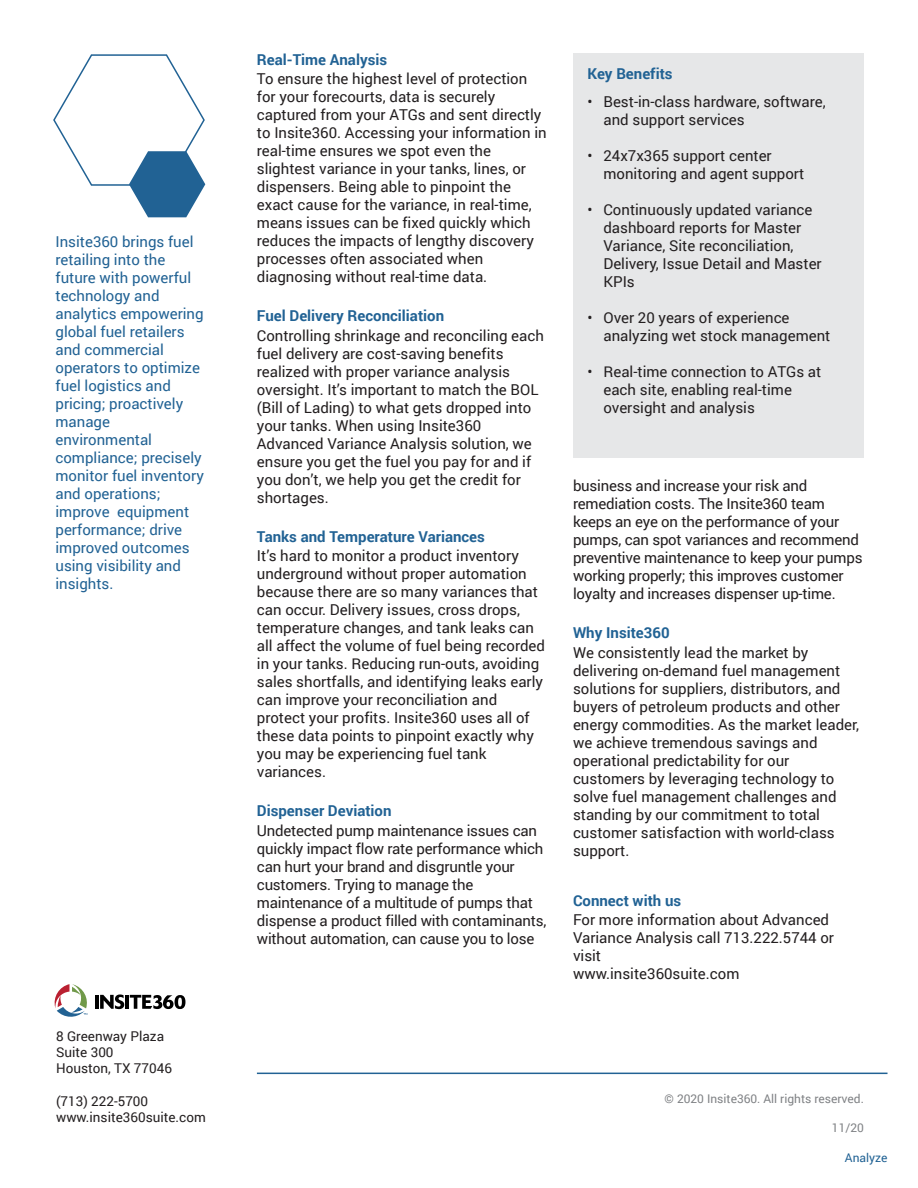
<style>
.page{position:relative;width:918px;height:1188px;background:#fff}
.page>*{position:absolute;margin:0;border:0;box-sizing:border-box;transform-origin:0 0}
.t1{font:15px/18px "Roboto";color:#231f20}
.t2{font:15px/18px "Roboto";color:#216294}
.t3{font:700 15px "Roboto";color:#216294}
.t4{font:13.5px/16.2px "Roboto";color:#231f20}
.t5{font:12px "Roboto";color:#808285}
.t6{font:12px "Roboto";color:#216294}
</style>
<div class="page">
<svg style="left:53px;top:54px;width:153px;height:163px"></svg>
<hr style="left:95px;top:995px;width:4px;height:14px;background:#000">
<svg style="left:100px;top:994px;width:24px;height:15px"></svg>
<hr style="left:125px;top:995px;width:4px;height:14px;background:#000">
<svg style="left:130px;top:995px;width:55px;height:14px"></svg>
<svg style="left:54px;top:984px;width:34px;height:33px"></svg>
<hr style="left:257px;top:1073px;width:631px;height:1px;background:#216294">
<div style="left:573px;top:53px;width:291px;height:405px;background:#e6e7e8"></div>
<p class="t2" style="left:56px;top:232px;width:150px">Insite360 brings fuel retailing into the future with powerful technology and analytics empowering global fuel retailers and commercial operators to optimize fuel logistics and pricing ; proactively manage environmental compliance ; precisely monitor fuel inventory and operations ; improve equipment performance ; drive improved outcomes using visibility and insights.</p>
<p class="t4" style="left:56px;top:1028px;width:117px">8 Greenway Plaza<br>Suite 300<br>Houston, TX 77046</p>
<p class="t4" style="left:56px;top:1092px;width:151px">(713) 222-5700 www.insite360suite.com</p>
<p class="t3" style="left:257px;top:49px;width:132px">Real-Time Analysis</p>
<p class="t1" style="left:257px;top:70px;width:291px">To ensure the highest level of protection for your forecourts, data is securely captured from your ATGs and sent directly to Insite360. Accessing your information in real-time ensures we spot even the slightest variance in your tanks, lines, or dispensers. Being able to pinpoint the exact cause for the variance, in real-time, means issues can be fixed quickly which reduces the impacts of lengthy discovery processes often associated when diagnosing without real-time data.</p>
<p class="t3" style="left:257px;top:306px;width:189px">Fuel Delivery Reconciliation</p>
<p class="t1" style="left:257px;top:326px;width:289px">Controlling shrinkage and reconciling each fuel delivery are cost-saving benefits realized with proper variance analysis oversight. It’s important to match the BOL (Bill of Lading) to what gets dropped into your tanks. When using Insite360<br>Advanced Variance Analysis solution, we ensure you get the fuel you pay for and if you don’t, we help you get the credit for shortages.</p>
<p class="t3" style="left:257px;top:526px;width:230px">Tanks and Temperature Variances</p>
<p class="t1" style="left:257px;top:547px;width:290px">It’s hard to monitor a product inventory underground without proper automation because there are so many variances that can occur. Delivery issues, cross drops, temperature changes, and tank leaks can all affect the volume of fuel being recorded in your tanks. Reducing run-outs, avoiding sales shortfalls, and identifying leaks early can improve your reconciliation and protect your profits. Insite360 uses all of these data points to pinpoint exactly why you may be experiencing fuel tank variances.</p>
<p class="t3" style="left:257px;top:801px;width:136px">Dispenser Deviation</p>
<p class="t1" style="left:257px;top:821px;width:291px">Undetected pump maintenance issues can quickly impact flow rate performance which can hurt your brand and disgruntle your customers. Trying to manage the maintenance of a multitude of pumps that dispense a product filled with contaminants, without automation, can cause you to lose</p>
<p class="t3" style="left:588px;top:63px;width:86px">Key Benefits</p>
<p class="t1" style="left:588px;top:92px;width:7px">•</p>
<p class="t1" style="left:603px;top:92px;width:224px">Best-in-class hardware, software, and support services</p>
<p class="t1" style="left:603px;top:146px;width:202px">24x7x365 support center monitoring and agent support</p>
<p class="t1" style="left:603px;top:200px;width:220px">Continuously updated variance dashboard reports for Master<br>Variance, Site reconciliation,<br>Delivery, Issue Detail and Master<br>KPIs</p>
<p class="t1" style="left:603px;top:308px;width:228px">Over 20 years of experience analyzing wet stock management</p>
<p class="t1" style="left:603px;top:362px;width:219px">Real-time connection to ATGs at each site, enabling real-time oversight and analysis</p>
<p class="t1" style="left:588px;top:146px;width:7px">•</p>
<p class="t1" style="left:588px;top:200px;width:7px">•</p>
<p class="t1" style="left:588px;top:308px;width:7px">•</p>
<p class="t1" style="left:588px;top:362px;width:7px">•</p>
<p class="t1" style="left:573px;top:476px;width:291px">business and increase your risk and remediation costs. The Insite360 team keeps an eye on the performance of your pumps, can spot variances and recommend preventive maintenance to keep your pumps working properly; this improves customer loyalty and increases dispenser up-time.</p>
<p class="t3" style="left:573px;top:622px;width:98px">Why Insite360</p>
<p class="t1" style="left:573px;top:643px;width:288px">We consistently lead the market by delivering on-demand fuel management solutions for suppliers, distributors, and buyers of petroleum products and other energy commodities. As the market leader, we achieve tremendous savings and operational predictability for our customers by leveraging technology to solve fuel management challenges and standing by our commitment to total customer satisfaction with world-class support.</p>
<p class="t3" style="left:573px;top:890px;width:110px">Connect with us</p>
<p class="t1" style="left:573px;top:910px;width:263px">For more information about Advanced<br>Variance Analysis call 713.222.5744 or visit<br>www.insite360suite.com</p>
<p class="t5" style="left:665px;top:1090px;width:201px">© 2020 Insite360. All rights reserved.</p>
<p class="t5" style="left:832px;top:1119px;width:34px">11/20</p>
<p class="t6" style="left:845px;top:1149px;width:44px">Analyze</p>
</div>
